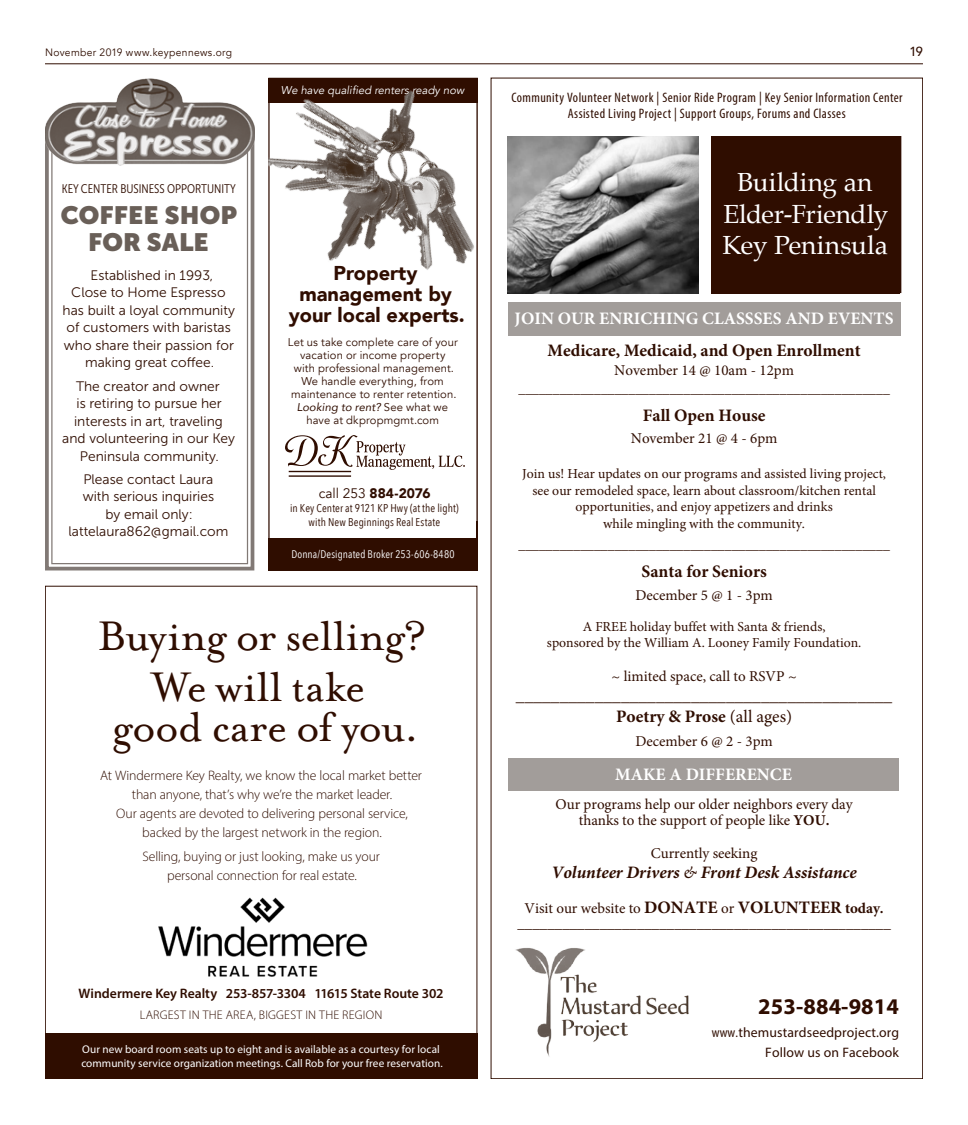
<style>
.page{position:relative;width:968px;height:1125px;background:#fff}
.page>*{position:absolute;margin:0;border:0;box-sizing:border-box;transform-origin:0 0}
.t1{font:47.5px/51.2px "Mrs Eaves Roman";letter-spacing:-.005em;color:#2f0d00;text-align:center}
.t2{font:47.5px "Mrs Eaves Roman";letter-spacing:-.025em;color:#2f0d00}
.t3{font:32.5px/38.6px "Minion Pro";letter-spacing:-.085em;color:#fff;text-align:center}
.t4{font:26.25px/31.2px "Palatino";letter-spacing:-.01em;color:#fff;text-align:center}
.t5{font:900 25px/26.2px "Museo Sans Display";letter-spacing:.02em;color:#695f58;text-align:center}
.t6{font:700 22.5px "Myriad Pro";letter-spacing:.005em;color:#2f0d00}
.t7{font:900 20px/21.2px "Avenir";color:#2f0d00;text-align:center}
.t8{font:700 17.5px/21px "Minion Pro";color:#2f0d00;text-align:center}
.t9{font:700 17.5px "Minion Pro";color:#fff}
.t10{font:italic 700 17.5px "Minion Pro";color:#2f0d00}
.t11{font:15px/15.9px "Minion Pro";color:#2f0d00;text-align:center}
.t12{font:700 15px/14.1px "Minion Pro";color:#2f0d00;text-align:center}
.t13{font:13.75px/16.5px "Minion Pro";color:#2f0d00;text-align:center}
.t14{font:13.75px/17.5px "Museo Sans 300";color:#2f0d00;text-align:center}
.t15{font:300 13.75px/18.8px "Myriad Pro";letter-spacing:-.01em;color:#2f0d00;text-align:center}
.t16{font:condensed 13.75px/15.6px "Myriad Pro";letter-spacing:.03em;color:#2f0d00;text-align:center}
.t17{font:600 13.75px "Myriad Pro";letter-spacing:-.005em;color:#2f0d00}
.t18{font:13.75px/19.9px "Myriad Pro";letter-spacing:.01em;color:#2f0d00;text-align:right}
.t19{font:900 13.75px "Avenir";color:#2f0d00}
.t20{font:500 13.12px "Avenir";color:#2f0d00}
.t21{font:condensed 12.5px/16.2px "Myriad Pro";letter-spacing:.035em;color:#2f0d00;text-align:center}
.t22{font:300 12.5px "Myriad Pro";letter-spacing:.02em;color:#2f0d00}
.t23{font:12.5px "Museo Sans Cond 300";color:#2f0d00}
.t24{font:11.25px/13.1px "Avenir";letter-spacing:.01em;color:#2f0d00;text-align:center}
.t25{font:11.25px/13.5px "Myriad Pro";letter-spacing:.005em;color:#fff}
.t26{font:11.25px/13.8px "Avenir Next Condensed";letter-spacing:.01em;color:#2f0d00;text-align:center}
.t27{font:italic 11.25px "Avenir";color:#fff}
.t28{font:11px "Avenir Next Condensed";letter-spacing:.01em;color:#fff}
.t29{font:10.62px "Avenir";letter-spacing:.035em;color:#2f0d00}
.s1{font-style:italic}
.s2{font-weight:400}
.s3{font-weight:700}
.s4{font-size:17.5px}
.s5{font-stretch:condensed}
</style>
<div class="page">
<hr style="left:45px;top:64px;width:877px;height:1px;background:#2f0d00">
<div style="left:508px;top:758px;width:391px;height:33px;background:#a29d9a"></div>
<img style="left:515px;top:948px;width:174px;height:109px">
<img style="left:508px;top:136px;width:190px;height:157px">
<div style="left:508px;top:302px;width:392px;height:34px;background:#a29d9a"></div>
<svg style="left:45px;top:169px;width:209px;height:401px"></svg>
<div style="left:51px;top:141px;width:197px;height:423px;border:1px solid #817975"></div>
<img style="left:45px;top:78px;width:209px;height:91px">
<hr style="left:289px;top:471px;width:62px;height:1px;background:#2f0d00">
<hr style="left:289px;top:475px;width:62px;height:2px;background:#2f0d00">
<svg style="left:285px;top:435px;width:180px;height:35px"></svg>
<img style="left:268px;top:78px;width:209px;height:253px">
<svg style="left:477px;top:78px;width:1px;height:492px"></svg>
<img style="left:466px;top:187px;width:11px;height:22px">
<div style="left:268px;top:538px;width:209px;height:32px;background:#2f0d00"></div>
<hr style="left:476px;top:521px;width:1px;height:49px;background:#2f0d00">
<img style="left:158px;top:897px;width:210px;height:80px">
<div style="left:45px;top:1033px;width:432px;height:46px;background:#2f0d00"></div>
<div style="left:710px;top:133px;width:189px;height:161px;background:#2f0d00"></div>
<div style="left:495px;top:92px;width:423px;height:43px;background:#fff"></div>
<p class="t29" style="left:45px;top:46px;width:189px">November 2019 www.keypennews.org</p>
<p class="t20" style="left:909px;top:40px;width:15px">19</p>
<p class="t23" style="left:62px;top:182px;width:175px">KEY CENTER BUSINESS OPPORTUNITY</p>
<h3 class="t5" style="left:61px;top:203px;width:178px">COFFEE SHOP<br>FOR SALE</h3>
<p class="t14" style="left:63px;top:267px;width:174px">Established in 1993,<br>Close to Home Espresso has built a loyal community of customers with baristas who share their passion for making great coffee.</p>
<p class="t14" style="left:62px;top:377px;width:174px">The creator and owner<br>is retiring to pursue her interests in art, traveling and volunteering in our Key<br>Peninsula community.</p>
<p class="t14" style="left:69px;top:470px;width:161px">Please contact Laura with serious inquiries<br>by email only: lattelaura862@gmail.com</p>
<p class="t27" style="left:281px;top:84px;width:185px">We have qualified renters ready now</p>
<h3 class="t7" style="left:289px;top:262px;width:177px">Property management by your local experts.</h3>
<p class="t24" style="left:288px;top:335px;width:171px">Let us take complete care of your vacation or income property<br>with professional management.<br>We handle everything, from maintenance to renter retention.<br><span class="s1">Looking to rent?</span> See what we have at dkpropmgmt.com</p>
<p class="t19" style="left:319px;top:482px;width:113px"><span class="s2">call 253</span> 884-2076</p>
<p class="t26" style="left:290px;top:501px;width:170px">in Key Center at 9121 KP Hwy (at the light) with New Beginnings Real Estate</p>
<p class="t28" style="left:291px;top:545px;width:165px">Donna/Designated Broker 253-606-8480</p>
<h1 class="t1" style="left:98px;top:611px;width:330px">Buying or selling?<br>We will take</h1>
<h1 class="t2" style="left:113px;top:701px;width:308px">good care of you.</h1>
<p class="t15" style="left:100px;top:766px;width:323px">At Windermere Key Realty, we know the local market better than anyone, that’s why we’re the market leader.<br>Our agents are devoted to delivering personal service, backed by the largest network in the region.</p>
<p class="t15" style="left:142px;top:847px;width:239px">Selling, buying or just looking, make us your personal connection for real estate.</p>
<p class="t17" style="left:79px;top:985px;width:366px">Windermere Key Realty 253-857-3304 11615 State Route 302</p>
<p class="t22" style="left:140px;top:1007px;width:244px">LARGEST IN THE AREA, BIGGEST IN THE REGION</p>
<p class="t25" style="left:81px;top:1043px;width:363px">Our new board room seats up to eight and is available as a courtesy for local community service organization meetings. Call Rob for your free reservation.</p>
<p class="t16" style="left:511px;top:90px;width:393px">Community Volunteer Network | Senior Ride Program | Key Senior Information Center<br>Assisted Living Project | Support Groups, Forums and Classes</p>
<p class="t21" style="left:524px;top:89px;width:360px">Community Volunteer Network | Senior Ride Program | Key Senior Information Center<br>Assisted Living Project | Support Groups, Forums and Classes</p>
<h2 class="t3" style="left:727px;top:150px;width:156px">Building an<br>Elder-Friendly<br>Key Peninsula</h2>
<h3 class="t4" style="left:722px;top:167px;width:167px">Building an<br>Elder-Friendly<br>Key Peninsula</h3>
<p class="t9" style="left:514px;top:306px;width:380px">JOIN OUR ENRICHING CLASSSES AND EVENTS</p>
<p class="t8" style="left:547px;top:340px;width:314px">Medicare, Medicaid, and Open Enrollment</p>
<p class="t11" style="left:614px;top:363px;width:181px">November 14 @ 10am - 12pm</p>
<p class="t13" style="left:518px;top:380px;width:373px">______________________________________________________</p>
<p class="t8" style="left:642px;top:404px;width:124px">Fall Open House</p>
<p class="t11" style="left:631px;top:430px;width:148px">November 21 @ 4 - 6pm</p>
<p class="t13" style="left:522px;top:466px;width:365px">Join us! Hear updates on our programs and assisted living project, see our remodeled space, learn about classroom/kitchen rental opportunities, and enjoy appetizers and drinks<br>while mingling with the community.</p>
<p class="t13" style="left:518px;top:537px;width:373px">______________________________________________________</p>
<p class="t8" style="left:641px;top:561px;width:127px">Santa for Seniors</p>
<p class="t11" style="left:635px;top:588px;width:139px">December 5 @ 1 - 3pm</p>
<p class="t13" style="left:547px;top:618px;width:316px">A FREE holiday buffet with Santa &amp; friends,<br>sponsored by the William A. Looney Family Foundation.</p>
<p class="t11" style="left:611px;top:668px;width:187px">~ limited space, call to RSVP ~</p>
<p class="t8" style="left:516px;top:685px;width:378px">___________________________________________<br>Poetry &amp; Prose <span class="s2">(all ages)</span></p>
<p class="t11" style="left:635px;top:734px;width:139px">December 6 @ 2 - 3pm</p>
<p class="t9" style="left:615px;top:762px;width:178px">MAKE A DIFFERENCE</p>
<p class="t11" style="left:555px;top:797px;width:298px">Our programs help our older neighbors every day thanks to the support of people like <span class="s3">YOU.</span></p>
<p class="t11" style="left:650px;top:845px;width:108px">Currently seeking</p>
<p class="t10" style="left:551px;top:860px;width:307px">Volunteer Drivers <span class="s2">&amp;</span> Front Desk Assistance</p>
<p class="t12" style="left:517px;top:901px;width:375px"><span class="s2">Visit our website to</span> <span class="s4">DONATE</span> <span class="s2">or</span> <span class="s4">VOLUNTEER</span> today. __________________________________________________</p>
<h3 class="t6" style="left:758px;top:991px;width:142px">253-884-9814</h3>
<p class="t18" style="left:711px;top:1022px;width:189px"><span class="s5">www.</span>themustardseedproject.org<br>Follow us on Facebook</p>
</div>
